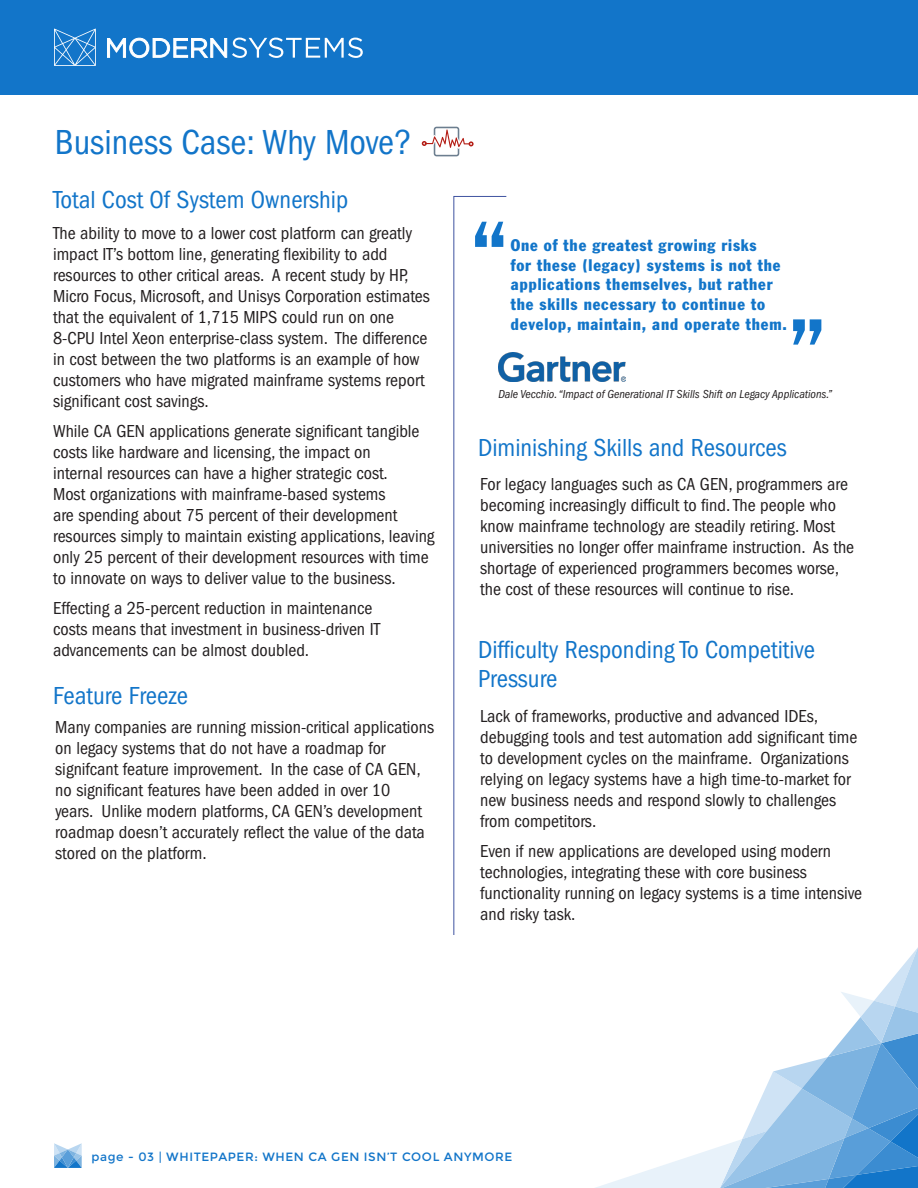
<style>
.page{position:relative;width:918px;height:1188px;background:#fff}
.page>*{position:absolute;margin:0;border:0;box-sizing:border-box;transform-origin:0 0}
.t1{font:90px "Franklin Gothic Extra Cond";color:#1275c9}
.t2{font:condensed 36px "Franklin Gothic";color:#1275c9}
.medBig{font:condensed 25.5px/28.5px "Franklin Gothic";color:#1275c9}
.text{font:condensed 18px/21px "Franklin Gothic";color:#231f20}
.book{font:condensed 16.5px/19.8px "Franklin Gothic";letter-spacing:.05em;color:#1275c9}
.text-2{font:italic condensed 12px "Franklin Gothic";color:#231f20}
.book-2{font:12px "Montserrat";letter-spacing:.05em;color:#1275c9}
</style>
<div class="page">
<svg style="left:54px;top:1143px;width:28px;height:25px"></svg>
<svg style="left:595px;top:947px;width:323px;height:241px"></svg>
<div style="left:0;top:0;width:918px;height:94px;background:#1275c9"></div>
<svg style="left:54px;top:29px;width:42px;height:37px"></svg>
<svg style="left:107px;top:37px;width:256px;height:22px"></svg>
<svg style="left:422px;top:127px;width:52px;height:29px"></svg>
<svg style="left:453px;top:196px;width:54px;height:739px"></svg>
<img style="left:498px;top:353px;width:128px;height:29px">
<p class="t2" style="left:55px;top:122px;width:359px">Business Case: Why Move?</p>
<p class="medBig" style="left:53px;top:185px;width:297px">Total Cost Of System Ownership</p>
<p class="text" style="left:53px;top:223px;width:378px">The ability to move to a lower cost platform can greatly impact IT’s bottom line, generating flexibility to add resources to other critical areas. A recent study by HP, Micro Focus, Microsoft, and Unisys Corporation estimates that the equivalent of 1,715 MIPS could run on one 8-CPU Intel Xeon enterprise-class system. The difference in cost between the two platforms is an example of how customers who have migrated mainframe systems report significant cost savings.</p>
<p class="text" style="left:53px;top:421px;width:383px">While CA GEN applications generate significant tangible costs like hardware and licensing, the impact on<br>internal resources can have a higher strategic cost.<br>Most organizations with mainframe-based systems<br>are spending about 75 percent of their development resources simply to maintain existing applications, leaving only 25 percent of their development resources with time to innovate on ways to deliver value to the business.</p>
<p class="text" style="left:53px;top:598px;width:329px">Effecting a 25-percent reduction in maintenance costs means that investment in business-driven IT advancements can be almost doubled.</p>
<p class="medBig" style="left:53px;top:681px;width:136px">Feature Freeze</p>
<p class="text" style="left:55px;top:717px;width:380px">Many companies are running mission-critical applications on legacy systems that do not have a roadmap for signifcant feature improvement. In the case of CA GEN, no significant features have been added in over 10<br>years. Unlike modern platforms, CA GEN’s development roadmap doesn’t accurately reflect the value of the data stored on the platform.</p>
<p class="t1" style="left:473px;top:206px;width:35px">“</p>
<p class="book" style="left:511px;top:235px;width:278px">One of the greatest growing risks<br>for these (legacy) systems is not the applications themselves, but rather the skills necessary to continue to develop, maintain, and operate them.</p>
<p class="t1" style="left:791px;top:304px;width:35px">”</p>
<p class="text-2" style="left:498px;top:387px;width:335px">Dale Vecchio. “Impact of Generational IT Skills Shift on Legacy Applications.”</p>
<p class="medBig" style="left:478px;top:433px;width:310px">Diminishing Skills and Resources</p>
<p class="text" style="left:480px;top:474px;width:376px">For legacy languages such as CA GEN, programmers are becoming increasingly difficult to find. The people who know mainframe technology are steadily retiring. Most universities no longer offer mainframe instruction. As the shortage of experienced programmers becomes worse, the cost of these resources will continue to rise.</p>
<p class="medBig" style="left:478px;top:636px;width:338px">Difficulty Responding To Competitive<br>Pressure</p>
<p class="text" style="left:480px;top:705px;width:379px">Lack of frameworks, productive and advanced IDEs, debugging tools and test automation add significant time to development cycles on the mainframe. Organizations relying on legacy systems have a high time-to-market for new business needs and respond slowly to challenges from competitors.</p>
<p class="text" style="left:480px;top:840px;width:384px">Even if new applications are developed using modern technologies, integrating these with core business functionality running on legacy systems is a time intensive and risky task.</p>
<p class="book-2" style="left:92px;top:1150px;width:422px">page - 03 | WHITEPAPER: WHEN CA GEN ISN’T COOL ANYMORE</p>
</div>
